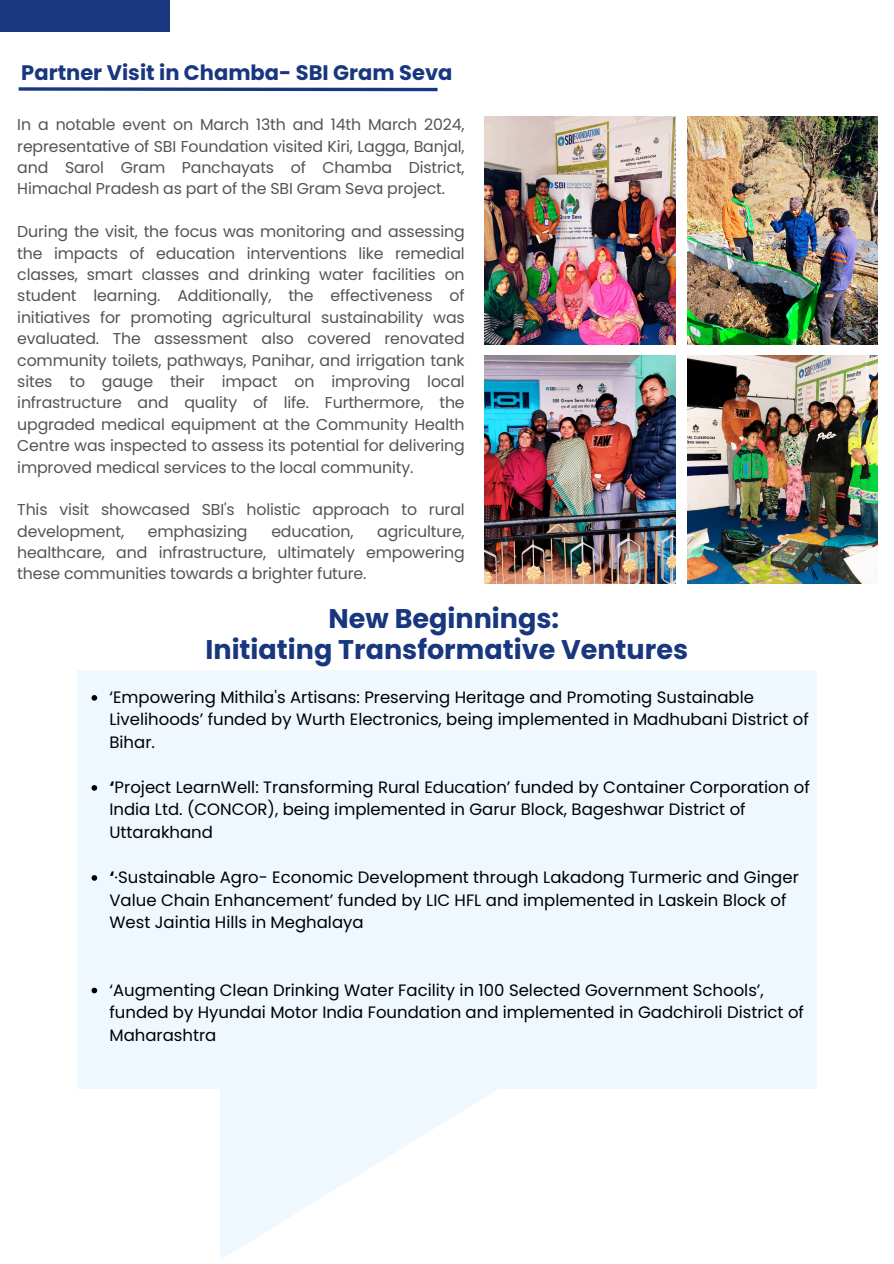
<style>
.page{position:relative;width:894px;height:1264px;background:#fff}
.page>*{position:absolute;margin:0;border:0;box-sizing:border-box;transform-origin:0 0}
.t1{font:700 27px/31.5px "Poppins";color:#19377f;text-align:center}
.t2{font:700 21px "Poppins";color:#19377f}
.t3{font:16.5px/22.5px "Poppins";color:#000}
.t4{font:15.75px/21.3px "Poppins";letter-spacing:-.01em;color:#545454;text-align:justify}
.s1{font-weight:700}
</style>
<div class="page">
<img style="left:484px;top:116px;width:191px;height:228px">
<img style="left:687px;top:116px;width:190px;height:228px">
<img style="left:484px;top:356px;width:191px;height:227px">
<img style="left:687px;top:356px;width:190px;height:227px">
<svg style="left:77px;top:670px;width:739px;height:589px;fill:#eff8ff"></svg>
<svg style="left:91px;top:695px;width:6px;height:5px"></svg>
<svg style="left:91px;top:785px;width:6px;height:5px"></svg>
<svg style="left:91px;top:875px;width:6px;height:5px"></svg>
<svg style="left:91px;top:987px;width:6px;height:6px"></svg>
<div style="left:0;top:0;width:169px;height:31px;background:#19377f"></div>
<svg style="left:18px;top:87px;width:420px;height:5px;background:#6377a8"></svg>
<p class="t2" style="left:21px;top:57px;width:432px">Partner Visit in Chamba- SBI Gram Seva</p>
<p class="t4" style="left:17px;top:114px;width:449px">In a notable event on March 13th and 14th March 2024, representative of SBI Foundation visited Kiri, Lagga, Banjal, and Sarol Gram Panchayats of Chamba District, Himachal Pradesh as part of the SBI Gram Seva project.</p>
<p class="t4" style="left:17px;top:221px;width:449px">During the visit, the focus was monitoring and assessing the impacts of education interventions like remedial classes, smart classes and drinking water facilities on student learning. Additionally, the effectiveness of initiatives for promoting agricultural sustainability was evaluated. The assessment also covered renovated community toilets, pathways, Panihar, and irrigation tank sites to gauge their impact on improving local infrastructure and quality of life. Furthermore, the upgraded medical equipment at the Community Health Centre was inspected to assess its potential for delivering improved medical services to the local community.</p>
<p class="t4" style="left:17px;top:499px;width:449px">This visit showcased SBI's holistic approach to rural development,</p>
<p class="t4" style="left:17px;top:520px;width:449px;text-indent:360px">agriculture, healthcare, and infrastructure, ultimately empowering these communities towards a brighter future.</p>
<p class="t4" style="left:148px;top:520px;width:101px">emphasizing</p>
<p class="t4" style="left:271px;top:520px;width:84px">education,</p>
<p class="t1" style="left:205px;top:602px;width:484px">New Beginnings:<br>Initiating Transformative Ventures</p>
<h2 class="t3" style="left:109px;top:686px;width:700px">‘Empowering Mithila's Artisans: Preserving Heritage and Promoting Sustainable<br>Livelihoods’ funded by Wurth Electronics, being implemented in Madhubani District of<br>Bihar.</h2>
<p class="t3" style="left:109px;top:776px;width:701px"><span class="s1">‘</span>Project LearnWell: Transforming Rural Education’ funded by Container Corporation of<br>India Ltd. (CONCOR), being implemented in Garur Block, Bageshwar District of<br>Uttarakhand</p>
<p class="t3" style="left:109px;top:866px;width:690px"><span class="s1">‘</span>·Sustainable Agro- Economic Development through Lakadong Turmeric and Ginger<br>Value Chain Enhancement’ funded by LIC HFL and implemented in Laskein Block of<br>West Jaintia Hills in Meghalaya</p>
<h1 class="t3" style="left:109px;top:978px;width:695px">‘Augmenting Clean Drinking Water Facility in 100 Selected Government Schools’, funded by Hyundai Motor India Foundation and implemented in Gadchiroli District of<br>Maharashtra</h1>
</div>
